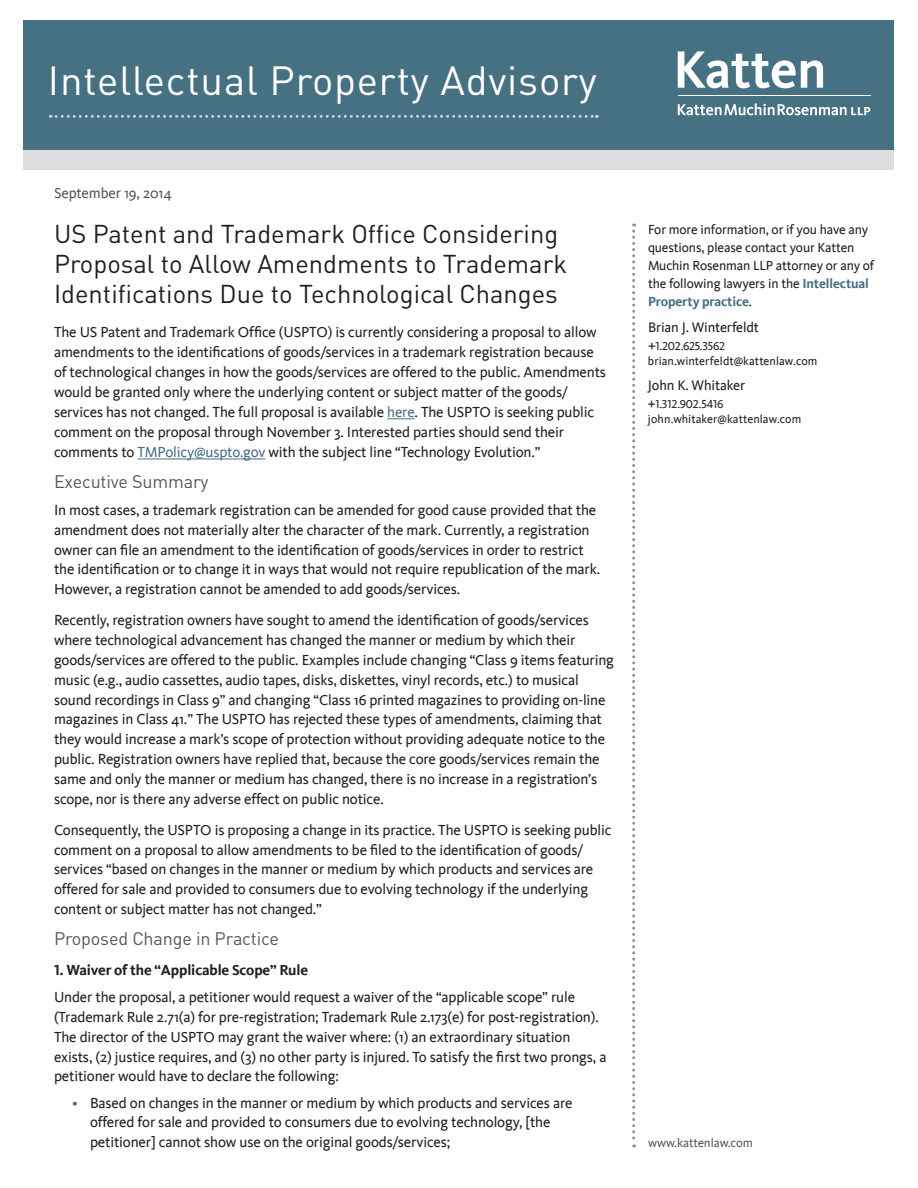
<style>
.page{position:relative;width:918px;height:1188px;background:#fff}
.page>*{position:absolute;margin:0;border:0;box-sizing:border-box;transform-origin:0 0}
.t1{font:40.2px "DINOT";letter-spacing:.02em;color:#fff}
.t2{font:25.5px/30px "DINOT";color:#231f20}
.SubHeads{font:18px "DINOT";letter-spacing:-.01em;color:#57585a}
.t3{font:15px/19.8px "Kievit";letter-spacing:-.01em;color:#231f20}
.Subhead_2_bold{font:700 15px "Kievit";letter-spacing:-.01em;color:#231f20}
.Alpha{font:15px "Kievit";letter-spacing:-.01em;color:#57585a}
.t4{font:14.25px "Kievit";letter-spacing:-.01em;color:#231f20}
.t5{font:13.5px/18px "Kievit";letter-spacing:-.01em;color:#231f20}
.t6{font:12.75px "Kievit";letter-spacing:-.01em;color:#57585a}
.t7{font:12px/15px "Kievit";letter-spacing:.005em;color:#231f20}
.s1{color:#456f82}
.s2{font-family:"Kievit Bold SC";font-weight:400}
.s3{font-weight:700;color:#456f82}
.s4{font-size:15px}
.s5{font-family:"Kievit Book SC"}
</style>
<div class="page">
<svg style="left:387px;top:419px;width:28px;height:1px"></svg>
<hr style="left:138px;top:459px;width:127px;height:1px;background:#456f82">
<svg style="left:632px;top:224px;width:3px;height:924px"></svg>
<div style="left:24px;top:21px;width:870px;height:129px;background:#467183"></div>
<div style="left:24px;top:150px;width:870px;height:20px;background:#dcdddf"></div>
<svg style="left:678px;top:51px;width:145px;height:37px"></svg>
<hr style="left:678px;top:95px;width:192px;height:1px;background:#fff">
<svg style="left:678px;top:103px;width:192px;height:12px"></svg>
<svg style="left:50px;top:115px;width:547px;height:3px"></svg>
<p class="t1" style="left:48px;top:53px;width:550px">Intellectual Property Advisory</p>
<p class="Alpha" style="left:54px;top:184px;width:119px">September 19, 2014</p>
<p class="t2" style="left:54px;top:218px;width:515px">US Patent and Trademark Office Considering<br>Proposal to Allow Amendments to Trademark<br>Identifications Due to Technological Changes</p>
<p class="t3" style="left:54px;top:323px;width:554px">The US Patent and Trademark Office (USPTO) is currently considering a proposal to allow amendments to the identifications of goods/services in a trademark registration because of technological changes in how the goods/services are offered to the public. Amendments would be granted only where the underlying content or subject matter of the goods/ services has not changed. The full proposal is available <span class="s1">here</span>. The USPTO is seeking public comment on the proposal through November 3. Interested parties should send their comments to <span class="s1">TMPolicy@uspto.gov</span> with the subject line “Technology Evolution.”</p>
<p class="SubHeads" style="left:54px;top:469px;width:156px">Executive Summary</p>
<p class="t3" style="left:54px;top:500px;width:548px">In most cases, a trademark registration can be amended for good cause provided that the amendment does not materially alter the character of the mark. Currently, a registration owner can file an amendment to the identification of goods/services in order to restrict the identification or to change it in ways that would not require republication of the mark.<br>However, a registration cannot be amended to add goods/services.</p>
<p class="t3" style="left:54px;top:610px;width:562px">Recently, registration owners have sought to amend the identification of goods/services where technological advancement has changed the manner or medium by which their goods/services are offered to the public. Examples include changing “Class 9 items featuring music (e.g., audio cassettes, audio tapes, disks, diskettes, vinyl records, etc.) to musical sound recordings in Class 9” and changing “Class 16 printed magazines to providing on-line magazines in Class 41.” The USPTO has rejected these types of amendments, claiming that they would increase a mark’s scope of protection without providing adequate notice to the public. Registration owners have replied that, because the core goods/services remain the same and only the manner or medium has changed, there is no increase in a registration’s scope, nor is there any adverse effect on public notice.</p>
<p class="t3" style="left:54px;top:820px;width:559px">Consequently, the USPTO is proposing a change in its practice. The USPTO is seeking public comment on a proposal to allow amendments to be filed to the identification of goods/ services “based on changes in the manner or medium by which products and services are offered for sale and provided to consumers due to evolving technology if the underlying content or subject matter has not changed.”</p>
<p class="SubHeads" style="left:54px;top:927px;width:227px">Proposed Change in Practice</p>
<p class="Subhead_2_bold" style="left:54px;top:961px;width:256px"><span class="s2">1</span>. Waiver of the “Applicable Scope” Rule</p>
<p class="t3" style="left:54px;top:987px;width:554px">Under the proposal, a petitioner would request a waiver of the “applicable scope” rule (Trademark Rule 2.71(a) for pre-registration; Trademark Rule 2.173(e) for post-registration).<br>The director of the USPTO may grant the waiver where: (1) an extraordinary situation exists, (2) justice requires, and (3) no other party is injured. To satisfy the first two prongs, a petitioner would have to declare the following:</p>
<p class="t3" style="left:90px;top:1093px;width:484px;text-indent:-18px"><span class="s1">•</span> Based on changes in the manner or medium by which products and services are offered for sale and provided to consumers due to evolving technology, [the petitioner] cannot show use on the original goods/services;</p>
<p class="t5" style="left:648px;top:220px;width:228px">For more information, or if you have any questions, please contact your Katten Muchin Rosenman LLP attorney or any of the following lawyers in the <span class="s3">Intellectual Property practice</span>.</p>
<p class="t4" style="left:648px;top:319px;width:113px">Brian J. Winterfeldt</p>
<p class="t7" style="left:648px;top:338px;width:171px"><span class="s4">+</span><span class="s5">1.202.625.3562 </span>brian.winterfeldt@kattenlaw.com</p>
<p class="t4" style="left:648px;top:377px;width:99px">John K. Whitaker</p>
<p class="t7" style="left:648px;top:396px;width:155px"><span class="s4">+</span><span class="s5">1.312.902.5416 </span>john.whitaker@kattenlaw.com</p>
<p class="t6" style="left:648px;top:1136px;width:106px">www.kattenlaw.com</p>
</div>
